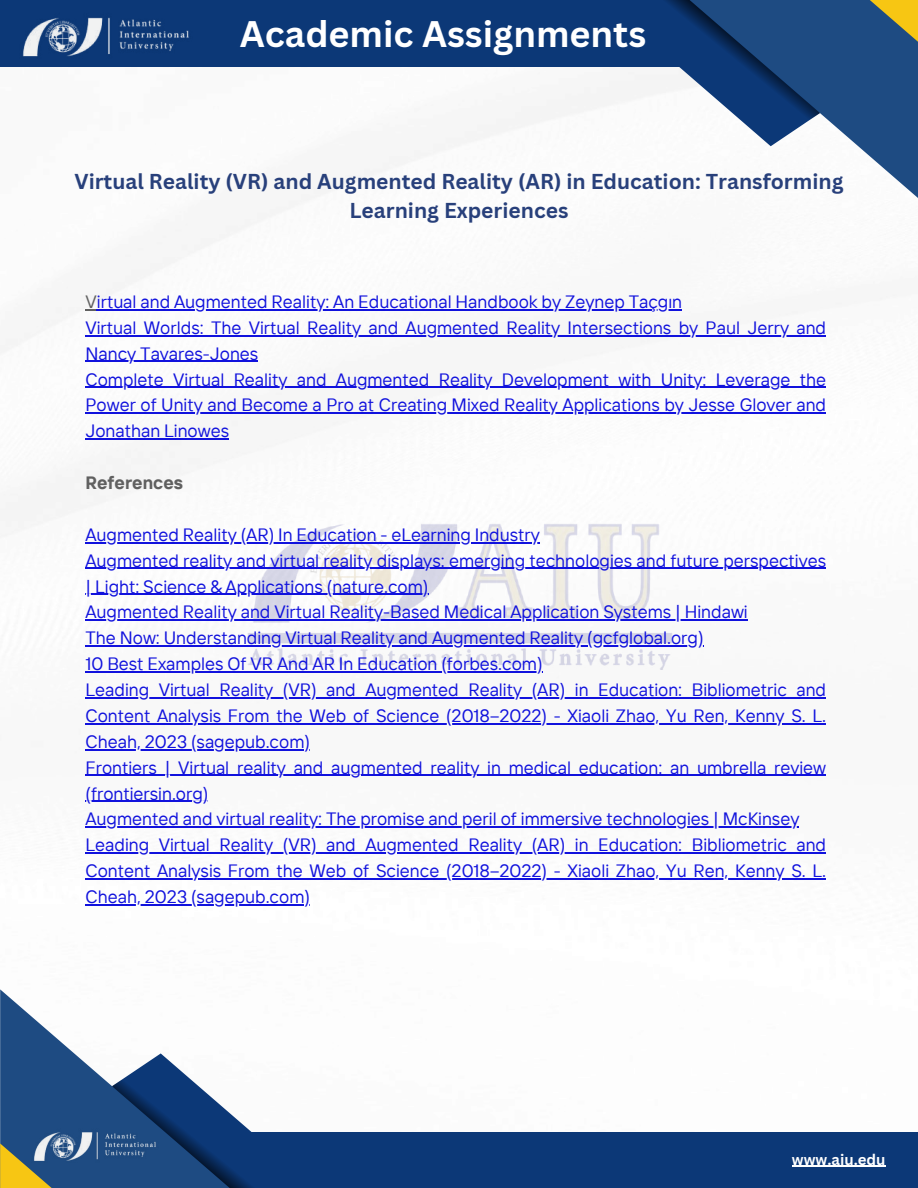
<style>
.page{position:relative;width:918px;height:1188px;background:#fff}
.page>*{position:absolute;margin:0;border:0;box-sizing:border-box;transform-origin:0 0}
.t1{font:700 36px "Canva Sans";color:#fff}
.t2{font:700 24px "Canva Sans";color:#fff}
.t3{font:700 21px/29.2px "Canva Sans";color:#28407b;text-align:center}
.t4{font:17.85px/25.8px "TT Interphases";color:#1112dd}
.t5{font:700 17.85px "TT Interphases";color:#606060}
.t6{font:700 15px "Canva Sans";color:#fff}
.s1{color:#606060}
</style>
<div class="page">
<img style="left:0;top:66px;width:895px;height:840px">
<img style="left:240px;top:518px;width:439px;height:151px">
<div style="left:0;top:0;width:699px;height:66px;background:#0c3877"></div>
<svg style="left:648px;top:0;width:270px;height:211px"></svg>
<svg style="left:828px;top:0;width:90px;height:55px;background:#4a646b"></svg>
<svg style="left:560px;top:0;width:260px;height:146px"></svg>
<img style="left:20px;top:17px;width:172px;height:50px">
<div style="left:175px;top:1132px;width:743px;height:56px;background:#0c3877"></div>
<svg style="left:0;top:989px;width:112px;height:199px;fill:#1e4b82"></svg>
<svg style="left:0;top:1143px;width:104px;height:45px;background:#757c55"></svg>
<svg style="left:112px;top:1053px;width:140px;height:135px"></svg>
<img style="left:31px;top:1124px;width:127px;height:44px">
<svg style="left:85px;top:309px;width:12px;height:1px"></svg>
<hr style="left:97px;top:309px;width:585px;height:1px;background:#1112dd">
<hr style="left:85px;top:335px;width:741px;height:1px;background:#1112dd">
<hr style="left:85px;top:361px;width:173px;height:1px;background:#1112dd">
<hr style="left:85px;top:387px;width:741px;height:1px;background:#1112dd">
<hr style="left:85px;top:413px;width:741px;height:1px;background:#1112dd">
<hr style="left:85px;top:438px;width:144px;height:2px;background:#1112dd">
<hr style="left:85px;top:542px;width:455px;height:1px;background:#1112dd">
<hr style="left:85px;top:568px;width:741px;height:1px;background:#1112dd">
<hr style="left:85px;top:594px;width:344px;height:1px;background:#1112dd">
<hr style="left:85px;top:620px;width:663px;height:1px;background:#1112dd">
<hr style="left:85px;top:645px;width:619px;height:2px;background:#1112dd">
<hr style="left:85px;top:671px;width:458px;height:1px;background:#1112dd">
<hr style="left:85px;top:697px;width:741px;height:1px;background:#1112dd">
<hr style="left:85px;top:723px;width:741px;height:1px;background:#1112dd">
<hr style="left:85px;top:749px;width:225px;height:1px;background:#1112dd">
<hr style="left:85px;top:775px;width:741px;height:1px;background:#1112dd">
<hr style="left:85px;top:801px;width:123px;height:1px;background:#1112dd">
<hr style="left:85px;top:827px;width:714px;height:1px;background:#1112dd">
<hr style="left:85px;top:852px;width:741px;height:2px;background:#1112dd">
<hr style="left:85px;top:878px;width:741px;height:1px;background:#1112dd">
<hr style="left:85px;top:904px;width:225px;height:1px;background:#1112dd">
<hr style="left:792px;top:1166px;width:94px;height:1px;background:#fff">
<h2 class="t2" style="left:331px;top:8px;width:296px">AIU Student Publications</h2>
<h1 class="t1" style="left:240px;top:9px;width:408px">Academic Assignments</h1>
<p class="t3" style="left:74px;top:166px;width:771px">Virtual Reality (VR) and Augmented Reality (AR) in Education: Transforming<br>Learning Experiences</p>
<p class="t4" style="left:85px;top:288px;width:742px"><span class="s1">V</span>irtual and Augmented Reality: An Educational Handbook by Zeynep Taçgın<br>Virtual Worlds: The Virtual Reality and Augmented Reality Intersections by Paul Jerry and Nancy Tavares-Jones<br>Complete Virtual Reality and Augmented Reality Development with Unity: Leverage the Power of Unity and Become a Pro at Creating Mixed Reality Applications by Jesse Glover and Jonathan Linowes</p>
<p class="t5" style="left:85px;top:471px;width:99px">References</p>
<p class="t4" style="left:85px;top:521px;width:742px">Augmented Reality (AR) In Education - eLearning Industry<br>Augmented reality and virtual reality displays: emerging technologies and future perspectives | Light: Science &amp; Applications (nature.com)<br>Augmented Reality and Virtual Reality-Based Medical Application Systems | Hindawi<br>The Now: Understanding Virtual Reality and Augmented Reality (gcfglobal.org)<br>10 Best Examples Of VR And AR In Education (forbes.com)<br>Leading Virtual Reality (VR) and Augmented Reality (AR) in Education: Bibliometric and Content Analysis From the Web of Science (2018–2022) - Xiaoli Zhao, Yu Ren, Kenny S. L.<br>Cheah, 2023 (sagepub.com)<br>Frontiers | Virtual reality and augmented reality in medical education: an umbrella review (frontiersin.org)<br>Augmented and virtual reality: The promise and peril of immersive technologies | McKinsey Leading Virtual Reality (VR) and Augmented Reality (AR) in Education: Bibliometric and Content Analysis From the Web of Science (2018–2022) - Xiaoli Zhao, Yu Ren, Kenny S. L.<br>Cheah, 2023 (sagepub.com)</p>
<p class="t6" style="left:792px;top:1149px;width:95px">www.aiu.edu</p>
</div>
